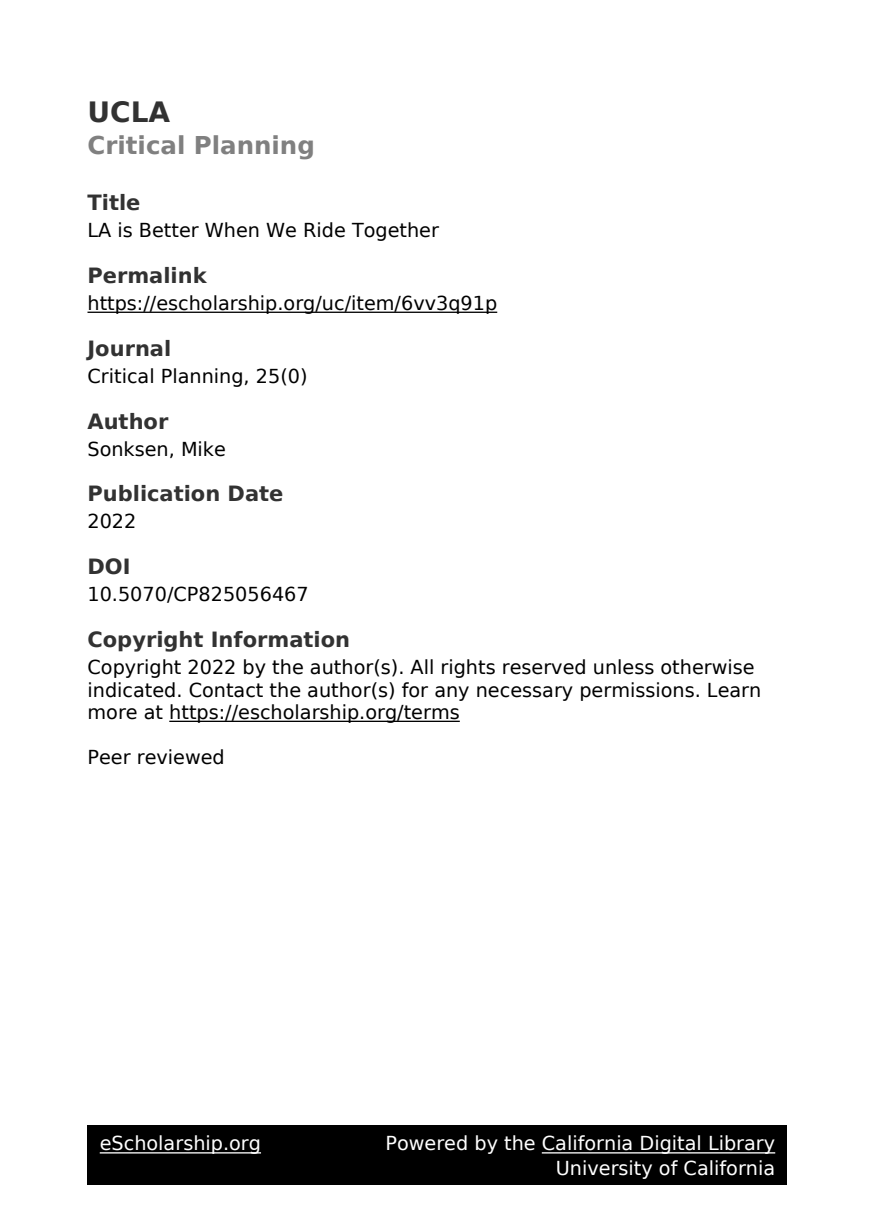
<style>
.page{position:relative;width:875px;height:1225px;background:#fff}
.page>*{position:absolute;margin:0;border:0;box-sizing:border-box;transform-origin:0 0}
.t1{font:700 28px "DejaVu Sans";color:#323232}
.t2{font:700 24.5px "DejaVu Sans";color:#808080}
.t3{font:700 21px "DejaVu Sans";color:#323232}
.t4{font:19.25px/22.4px "DejaVu Sans";color:#000}
.t5{font:19.25px/24.5px "DejaVu Sans";color:#fff;text-align:right}
</style>
<div class="page">
<hr style="left:88px;top:312px;width:409px;height:1px;background:#000">
<hr style="left:169px;top:721px;width:291px;height:1px;background:#000">
<div style="left:88px;top:1125px;width:700px;height:60px;background:#000"></div>
<hr style="left:100px;top:1152px;width:161px;height:2px;background:#fff">
<hr style="left:542px;top:1152px;width:233px;height:2px;background:#fff">
<h1 class="t1" style="left:88px;top:101px;width:84px">UCLA</h1>
<p class="t2" style="left:88px;top:136px;width:229px">Critical Planning</p>
<p class="t3" style="left:88px;top:194px;width:54px">Title</p>
<p class="t4" style="left:88px;top:221px;width:353px">LA is Better When We Ride Together</p>
<p class="t3" style="left:88px;top:267px;width:121px">Permalink</p>
<p class="t4" style="left:88px;top:294px;width:411px">https://escholarship.org/uc/item/6vv3q91p</p>
<p class="t3" style="left:88px;top:340px;width:85px">Journal</p>
<p class="t4" style="left:88px;top:367px;width:222px">Critical Planning, 25(0)</p>
<p class="t3" style="left:88px;top:413px;width:82px">Author</p>
<p class="t4" style="left:88px;top:439px;width:140px">Sonksen, Mike</p>
<p class="t3" style="left:88px;top:485px;width:198px">Publication Date</p>
<p class="t4" style="left:88px;top:512px;width:50px">2022</p>
<p class="t3" style="left:88px;top:558px;width:45px">DOI</p>
<p class="t4" style="left:88px;top:585px;width:223px">10.5070/CP825056467</p>
<p class="t3" style="left:88px;top:631px;width:264px">Copyright Information</p>
<p class="t4" style="left:88px;top:658px;width:675px">Copyright 2022 by the author(s). All rights reserved unless otherwise indicated. Contact the author(s) for any necessary permissions. Learn more at https://escholarship.org/terms</p>
<p class="t4" style="left:88px;top:748px;width:139px">Peer reviewed</p>
<p class="t5" style="left:100px;top:1133px;width:163px">eScholarship.org</p>
<p class="t5" style="left:385px;top:1133px;width:391px">Powered by the California Digital Library<br>University of California</p>
</div>
